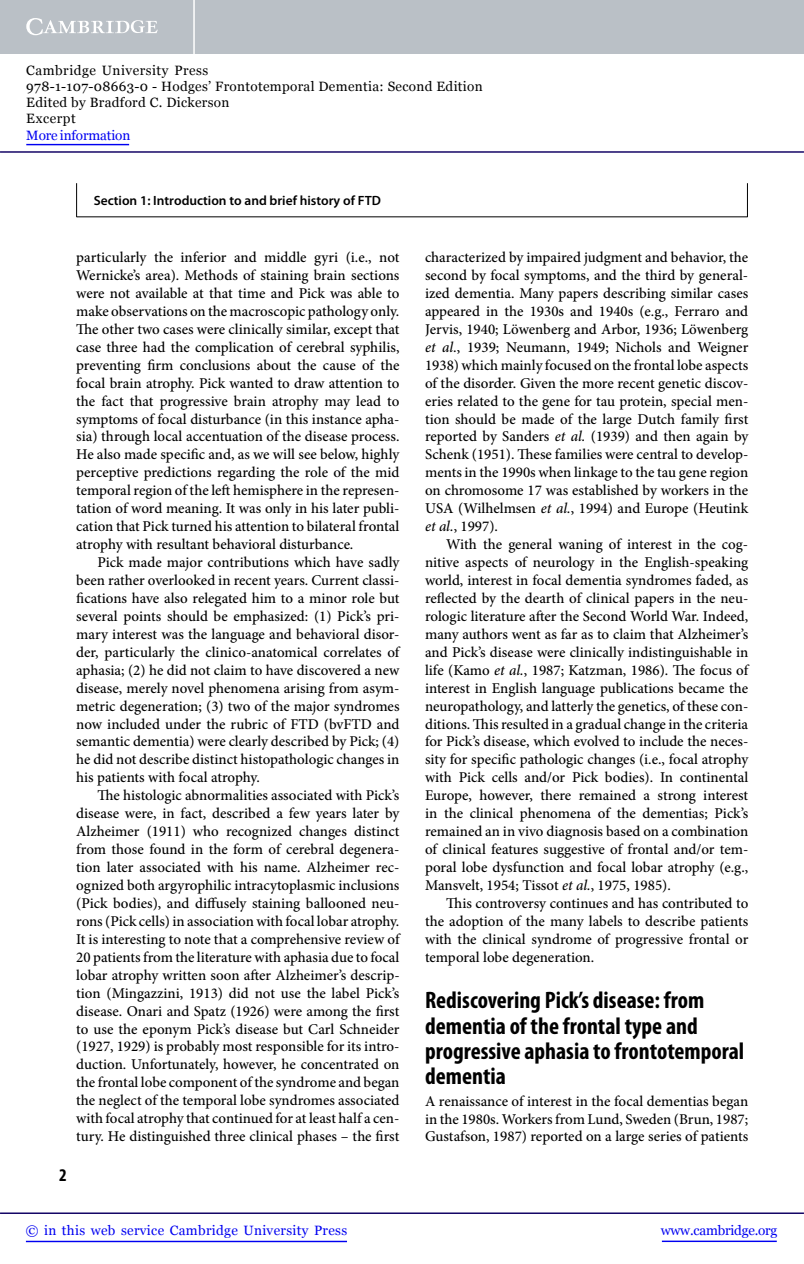
<style>
.page{position:relative;width:804px;height:1264px;background:#fff}
.page>*{position:absolute;margin:0;border:0;box-sizing:border-box;transform-origin:0 0}
.t1{font:700 condensed 23.85px/25.3px "Myriad Pro";color:#000}
.t2{font:700 condensed 18px "Myriad Pro";color:#000}
.t3{font:500 15px/18px "Minion Pro";color:#000;text-align:justify}
.t4{font:13.5px/16.2px "Georgia";letter-spacing:.025em;color:#000}
.t5{font:600 13.5px "Myriad Pro";color:#000}
.t6{font:13.5px "Georgia";letter-spacing:.025em;color:#0000f1}
.t7{font:13.5px "Georgia";letter-spacing:-.015em;color:#0000f1}
.t8{font:13.5px "Georgia";letter-spacing:-.01em;color:#0000f1}
.s1{font-style:italic}
</style>
<div class="page">
<hr style="left:76px;top:183px;width:1px;height:34px;background:#000">
<hr style="left:77px;top:216px;width:670px;height:1px;background:#000">
<hr style="left:747px;top:183px;width:1px;height:34px;background:#000">
<div style="left:0;top:0;width:804px;height:54px;background:#bac0c6"></div>
<svg style="left:26px;top:18px;width:132px;height:17px"></svg>
<hr style="left:193px;top:0;width:2px;height:54px;background:#fff">
<hr style="left:0;top:151px;width:804px;height:2px;background:#150666">
<hr style="left:662px;top:1240px;width:114px;height:2px;background:#0000f1">
<hr style="left:0;top:1212px;width:804px;height:1px;background:#150666">
<hr style="left:26px;top:1240px;width:321px;height:2px;background:#0000f1">
<hr style="left:26px;top:144px;width:103px;height:1px;background:#0000f1">
<p class="t4" style="left:26px;top:62px;width:458px">Cambridge University Press<br>978-1-107-08663-0 - Hodges’ Frontotemporal Dementia: Second Edition Edited by Bradford C. Dickerson<br>Excerpt</p>
<p class="t8" style="left:26px;top:127px;width:105px">More information</p>
<p class="t5" style="left:94px;top:195px;width:288px">Section 1: Introduction to and brief history of FTD</p>
<p class="t2" style="left:59px;top:1168px;width:9px">2</p>
<p class="t3" style="left:76px;top:249px;width:325px">particularly the inferior and middle gyri (i.e., not Wernicke’s area). Methods of staining brain sections were not available at that time and Pick was able to make observations on the macroscopic pathology only.<br>The other two cases were clinically similar, except that case three had the complication of cerebral syphilis, preventing firm conclusions about the cause of the focal brain atrophy. Pick wanted to draw attention to the fact that progressive brain atrophy may lead to symptoms of focal disturbance (in this instance apha&shy;sia) through local accentuation of the disease process.<br>He also made specific and, as we will see below, highly perceptive predictions regarding the role of the mid temporal region of the left hemisphere in the represen&shy;tation of word meaning. It was only in his later publi&shy;cation that Pick turned his attention to bilateral frontal atrophy with resultant behavioral disturbance.</p>
<p class="t3" style="left:76px;top:554px;width:325px;text-indent:21px">Pick made major contributions which have sadly been rather overlooked in recent years. Current classi&shy;fications have also relegated him to a minor role but several points should be emphasized: (1) Pick’s pri&shy;mary interest was the language and behavioral disor&shy;der, particularly the clinico-anatomical correlates of aphasia; (2) he did not claim to have discovered a new disease, merely novel phenomena arising from asym&shy;metric degeneration; (3) two of the major syndromes now included under the rubric of FTD (bvFTD and semantic dementia) were clearly described by Pick; (4) he did not describe distinct histopathologic changes in his patients with focal atrophy.</p>
<p class="t3" style="left:76px;top:787px;width:325px;text-indent:21px">The histologic abnormalities associated with Pick’s disease were, in fact, described a few years later by Alzheimer (1911) who recognized changes distinct from those found in the form of cerebral degenera&shy;tion later associated with his name. Alzheimer rec&shy;ognized both argyrophilic intracytoplasmic inclusions (Pick bodies), and diffusely staining ballooned neu&shy;rons (Pick cells) in association with focal lobar atrophy.<br>It is interesting to note that a comprehensive review of 20 patients from the literature with aphasia due to focal lobar atrophy written soon after Alzheimer’s descrip&shy;tion (Mingazzini, 1913) did not use the label Pick’s disease. Onari and Spatz (1926) were among the first to use the eponym Pick’s disease but Carl Schneider (1927, 1929) is probably most responsible for its intro&shy;duction. Unfortunately, however, he concentrated on the frontal lobe component of the syndrome and began the neglect of the temporal lobe syndromes associated with focal atrophy that continued for at least half a cen&shy;tury. He distinguished three clinical phases – the first</p>
<p class="t3" style="left:425px;top:249px;width:325px">characterized by impaired judgment and behavior, the second by focal symptoms, and the third by general&shy;ized dementia. Many papers describing similar cases appeared in the 1930s and 1940s (e.g., Ferraro and Jervis, 1940; Lowenberg and Arbor, 1936; Lowenberg</p>
<p class="t3" style="left:425px;top:321px;width:325px;text-align:left;text-indent:265px">¨<br><span class="s1">et al.</span>, 1939; Neumann, 1949; Nichols and Weigner 1938) which mainly focused on the frontal lobe aspects of the disorder. Given the more recent genetic discov&shy;eries related to the gene for tau protein, special men&shy;tion should be made of the large Dutch family first reported by Sanders <span class="s1">et al.</span> (1939) and then again by Schenk (1951). These families were central to develop&shy;ments in the 1990s when linkage to the tau gene region on chromosome 17 was established by workers in the USA (Wilhelmsen <span class="s1">et al.</span>, 1994) and Europe (Heutink <span class="s1">et al.</span>, 1997).</p>
<p class="t3" style="left:425px;top:536px;width:325px;text-indent:21px">With the general waning of interest in the cog&shy;nitive aspects of neurology in the English-speaking world, interest in focal dementia syndromes faded, as reflected by the dearth of clinical papers in the neu&shy;rologic literature after the Second World War. Indeed, many authors went as far as to claim that Alzheimer’s and Pick’s disease were clinically indistinguishable in life (Kamo <span class="s1">et al.</span>, 1987; Katzman, 1986). The focus of interest in English language publications became the neuropathology, and latterly the genetics, of these con&shy;ditions. This resulted in a gradual change in the criteria for Pick’s disease, which evolved to include the neces&shy;sity for specific pathologic changes (i.e., focal atrophy with Pick cells and/or Pick bodies). In continental Europe, however, there remained a strong interest in the clinical phenomena of the dementias; Pick’s remained an in vivo diagnosis based on a combination of clinical features suggestive of frontal and/or tem&shy;poral lobe dysfunction and focal lobar atrophy (e.g., Mansvelt, 1954; Tissot <span class="s1">et al.</span>, 1975, 1985).</p>
<p class="t3" style="left:425px;top:895px;width:325px;text-indent:21px">This controversy continues and has contributed to the adoption of the many labels to describe patients with the clinical syndrome of progressive frontal or temporal lobe degeneration.</p>
<h1 class="t1" style="left:425px;top:989px;width:321px">Rediscovering Pick’s disease: from dementia of the frontal type and progressive aphasia to frontotemporal dementia</h1>
<p class="t3" style="left:425px;top:1093px;width:325px">A renaissance of interest in the focal dementias began in the 1980s. Workers from Lund, Sweden (Brun, 1987; Gustafson, 1987) reported on a large series of patients</p>
<p class="t3" style="left:512px;top:321px;width:7px">¨</p>
<p class="t6" style="left:26px;top:1222px;width:323px">© in this web service Cambridge University Press</p>
<p class="t7" style="left:661px;top:1222px;width:118px">www.cambridge.org</p>
</div>
